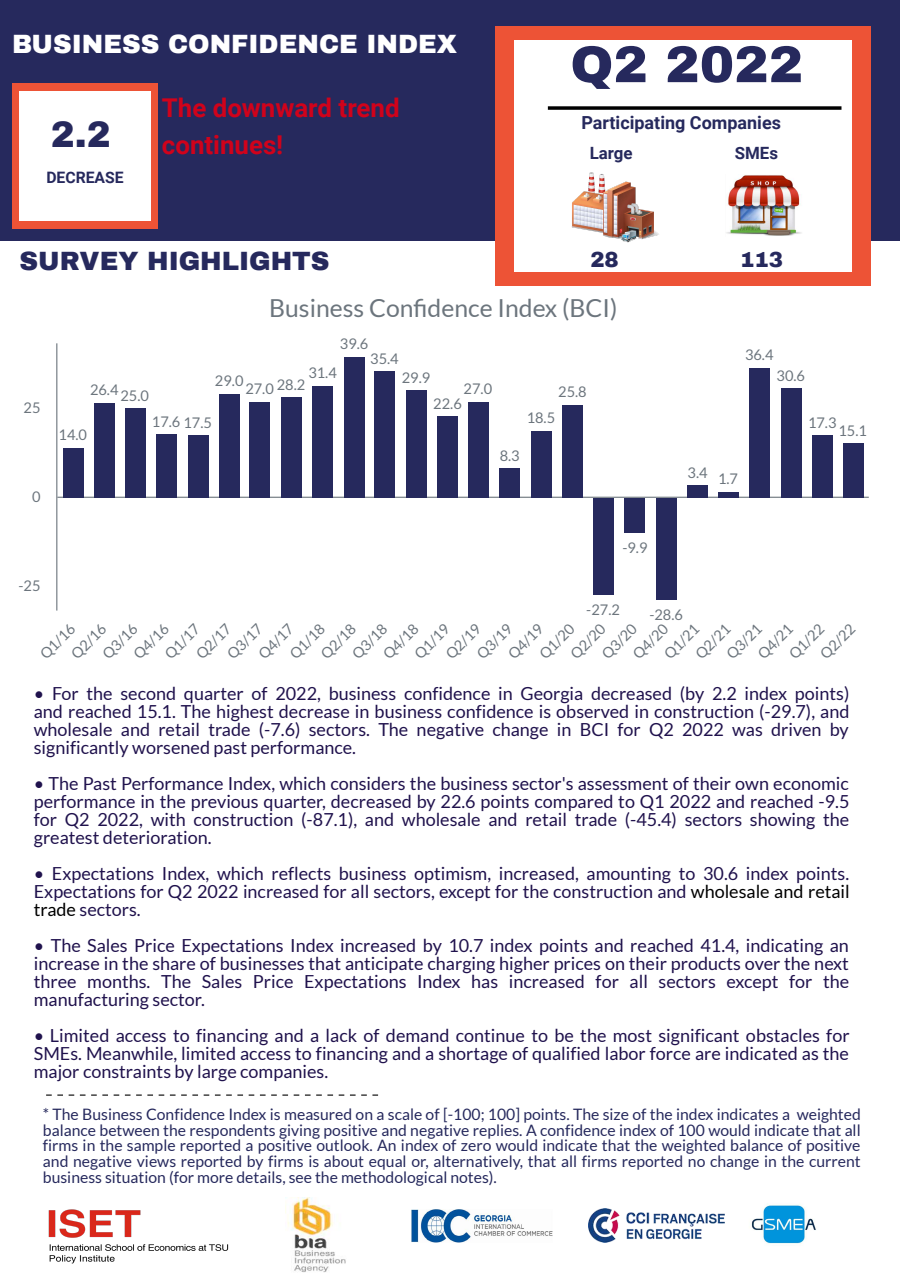
<style>
.page{position:relative;width:900px;height:1286px;background:#fff}
.page>*{position:absolute;margin:0;border:0;box-sizing:border-box;transform-origin:0 0}
.t1{font:900 51.75px "Archivo";color:#26295d}
.t2{font:900 36px "Archivo";color:#26295d}
.t3{font:700 25.9px/37.1px "Roboto";color:#d0021b}
.t4{font:900 25.9px "Archivo";color:#fff}
.t5{font:900 25.9px "Archivo";color:#26295d}
.t6{font:24.8px "Lato";color:#6c757d}
.t7{font:900 21.4px "Archivo";color:#26295d}
.t8{font:18px/18px "Lato";color:#20124d;text-align:justify}
.t9{font:700 18px "Roboto";color:#26295d}
.t10{font:700 16.9px "Roboto";color:#26295d}
.t11{font:15.75px/15.8px "Lato";color:#26295d;text-align:justify}
.t12{font:700 15.75px "Roboto";color:#26295d}
.t13{font:14.65px "Lato";color:#6c757d}
.s1{color:#000}
</style>
<div class="page">
<div style="left:0;top:0;width:900px;height:241px;background:#26295d"></div>
<div style="left:12px;top:83px;width:146px;height:145px;background:#ed5336"></div>
<div style="left:19px;top:91px;width:132px;height:129px;background:#fff"></div>
<hr style="left:57px;top:496px;width:812px;height:2px;background:#6c757d">
<hr style="left:56px;top:343px;width:1px;height:267px;background:#6c757d">
<div style="left:63px;top:448px;width:20px;height:50px;background:#26295d"></div>
<div style="left:95px;top:403px;width:20px;height:95px;background:#26295d"></div>
<div style="left:125px;top:409px;width:20px;height:89px;background:#26295d"></div>
<div style="left:156px;top:434px;width:21px;height:64px;background:#26295d"></div>
<div style="left:188px;top:436px;width:20px;height:62px;background:#26295d"></div>
<div style="left:219px;top:394px;width:21px;height:104px;background:#26295d"></div>
<div style="left:250px;top:402px;width:20px;height:96px;background:#26295d"></div>
<div style="left:281px;top:397px;width:21px;height:101px;background:#26295d"></div>
<div style="left:313px;top:386px;width:20px;height:112px;background:#26295d"></div>
<div style="left:344px;top:357px;width:21px;height:141px;background:#26295d"></div>
<div style="left:375px;top:371px;width:20px;height:127px;background:#26295d"></div>
<div style="left:406px;top:391px;width:21px;height:107px;background:#26295d"></div>
<div style="left:438px;top:416px;width:20px;height:82px;background:#26295d"></div>
<div style="left:468px;top:402px;width:20px;height:96px;background:#26295d"></div>
<div style="left:500px;top:468px;width:20px;height:30px;background:#26295d"></div>
<div style="left:531px;top:431px;width:20px;height:67px;background:#26295d"></div>
<div style="left:563px;top:405px;width:20px;height:93px;background:#26295d"></div>
<div style="left:593px;top:498px;width:20px;height:97px;background:#26295d"></div>
<div style="left:625px;top:498px;width:20px;height:35px;background:#26295d"></div>
<div style="left:656px;top:498px;width:20px;height:101px;background:#26295d"></div>
<div style="left:688px;top:485px;width:20px;height:13px;background:#26295d"></div>
<div style="left:718px;top:492px;width:20px;height:6px;background:#26295d"></div>
<div style="left:750px;top:368px;width:20px;height:130px;background:#26295d"></div>
<div style="left:781px;top:388px;width:20px;height:110px;background:#26295d"></div>
<div style="left:813px;top:436px;width:20px;height:62px;background:#26295d"></div>
<div style="left:843px;top:444px;width:20px;height:54px;background:#26295d"></div>
<svg style="left:46px;top:1094px;width:17px;height:1px"></svg>
<svg style="left:80px;top:1094px;width:28px;height:1px"></svg>
<svg style="left:125px;top:1094px;width:28px;height:1px"></svg>
<svg style="left:170px;top:1094px;width:28px;height:1px"></svg>
<svg style="left:215px;top:1094px;width:28px;height:1px"></svg>
<svg style="left:260px;top:1094px;width:28px;height:1px"></svg>
<svg style="left:305px;top:1094px;width:28px;height:1px"></svg>
<svg style="left:350px;top:1094px;width:28px;height:1px"></svg>
<div style="left:495px;top:26px;width:376px;height:260px;background:#ed5336"></div>
<div style="left:514px;top:40px;width:338px;height:232px;background:#fff"></div>
<svg style="left:548px;top:106px;width:294px;height:4px"></svg>
<img style="left:726px;top:175px;width:76px;height:61px">
<img style="left:571px;top:172px;width:88px;height:71px">
<img style="left:412px;top:1209px;width:140px;height:33px">
<img style="left:588px;top:1208px;width:136px;height:34px">
<img style="left:751px;top:1205px;width:65px;height:39px">
<img style="left:287px;top:1197px;width:59px;height:76px">
<img style="left:48px;top:1209px;width:181px;height:55px">
<h3 class="t4" style="left:12px;top:30px;width:446px">BUSINESS CONFIDENCE INDEX</h3>
<h2 class="t2" style="left:51px;top:116px;width:62px">2.2</h2>
<p class="t12" style="left:46px;top:169px;width:79px">DECREASE</p>
<h3 class="t3" style="left:162px;top:90px;width:239px">The downward trend continues!</h3>
<h3 class="t5" style="left:20px;top:247px;width:312px">SURVEY HIGHLIGHTS</h3>
<h1 class="t1" style="left:570px;top:37px;width:234px">Q2 2022</h1>
<p class="t9" style="left:581px;top:113px;width:201px">Participating Companies</p>
<p class="t10" style="left:590px;top:143px;width:44px">Large</p>
<p class="t10" style="left:735px;top:143px;width:45px">SMEs</p>
<p class="t7" style="left:590px;top:248px;width:30px">28</p>
<p class="t7" style="left:740px;top:248px;width:44px">113</p>
<p class="t13" style="left:24px;top:399px;width:18px">25</p>
<p class="t13" style="left:32px;top:488px;width:10px">0</p>
<p class="t13" style="left:18px;top:577px;width:24px">-25</p>
<h3 class="t6" style="left:269px;top:293px;width:350px">Business Confidence Index (BCI)</h3>
<p class="t13" style="left:340px;top:334px;width:30px">39.6</p>
<p class="t13" style="left:370px;top:349px;width:30px">35.4</p>
<p class="t13" style="left:90px;top:383px;width:60px">26.425.0</p>
<p class="t13" style="left:308px;top:364px;width:30px">31.4</p>
<p class="t13" style="left:215px;top:372px;width:30px">29.0</p>
<p class="t13" style="left:245px;top:377px;width:62px">27.0 28.2</p>
<p class="t13" style="left:402px;top:368px;width:30px">29.9</p>
<p class="t13" style="left:464px;top:379px;width:30px">27.0</p>
<p class="t13" style="left:433px;top:394px;width:30px">22.6</p>
<p class="t13" style="left:558px;top:383px;width:30px">25.8</p>
<p class="t13" style="left:59px;top:426px;width:30px">14.0</p>
<p class="t13" style="left:152px;top:413px;width:62px">17.6 17.5</p>
<p class="t13" style="left:527px;top:409px;width:30px">18.5</p>
<p class="t13" style="left:500px;top:446px;width:22px">8.3</p>
<p class="t13" style="left:745px;top:346px;width:30px">36.4</p>
<p class="t13" style="left:777px;top:366px;width:30px">30.6</p>
<p class="t13" style="left:688px;top:463px;width:22px">3.4</p>
<p class="t13" style="left:718px;top:470px;width:22px">1.7</p>
<p class="t13" style="left:808px;top:413px;width:30px">17.3</p>
<p class="t13" style="left:838px;top:421px;width:30px">15.1</p>
<p class="t13" style="left:622px;top:538px;width:27px">-9.9</p>
<p class="t13" style="left:586px;top:600px;width:35px">-27.2</p>
<p class="t13" style="left:649px;top:605px;width:35px">-28.6</p>
<p class="t13" style="left:535px;top:649px;width:44px;rotate:-45deg">Q1/20</p>
<p class="t13" style="left:567px;top:649px;width:44px;rotate:-45deg">Q2/20</p>
<p class="t13" style="left:598px;top:649px;width:44px;rotate:-45deg">Q3/20</p>
<p class="t13" style="left:629px;top:649px;width:44px;rotate:-45deg">Q4/20</p>
<p class="t13" style="left:504px;top:649px;width:44px;rotate:-45deg">Q4/19</p>
<p class="t13" style="left:411px;top:649px;width:44px;rotate:-45deg">Q1/19</p>
<p class="t13" style="left:442px;top:649px;width:44px;rotate:-45deg">Q2/19</p>
<p class="t13" style="left:473px;top:649px;width:44px;rotate:-45deg">Q3/19</p>
<p class="t13" style="left:223px;top:649px;width:44px;rotate:-45deg">Q3/17</p>
<p class="t13" style="left:255px;top:649px;width:44px;rotate:-45deg">Q4/17</p>
<p class="t13" style="left:161px;top:649px;width:44px;rotate:-45deg">Q1/17</p>
<p class="t13" style="left:192px;top:649px;width:44px;rotate:-45deg">Q2/17</p>
<p class="t13" style="left:379px;top:649px;width:44px;rotate:-45deg">Q4/18</p>
<p class="t13" style="left:286px;top:649px;width:44px;rotate:-45deg">Q1/18</p>
<p class="t13" style="left:317px;top:649px;width:44px;rotate:-45deg">Q2/18</p>
<p class="t13" style="left:348px;top:649px;width:44px;rotate:-45deg">Q3/18</p>
<p class="t13" style="left:785px;top:649px;width:44px;rotate:-45deg">Q1/22</p>
<p class="t13" style="left:816px;top:649px;width:44px;rotate:-45deg">Q2/22</p>
<p class="t13" style="left:67px;top:649px;width:44px;rotate:-45deg">Q2/16</p>
<p class="t13" style="left:99px;top:649px;width:44px;rotate:-45deg">Q3/16</p>
<p class="t13" style="left:130px;top:649px;width:44px;rotate:-45deg">Q4/16</p>
<p class="t13" style="left:36px;top:649px;width:44px;rotate:-45deg">Q1/16</p>
<p class="t13" style="left:660px;top:649px;width:44px;rotate:-45deg">Q1/21</p>
<p class="t13" style="left:691px;top:649px;width:44px;rotate:-45deg">Q2/21</p>
<p class="t13" style="left:723px;top:649px;width:44px;rotate:-45deg">Q3/21</p>
<p class="t13" style="left:754px;top:649px;width:44px;rotate:-45deg">Q4/21</p>
<p class="t8" style="left:34px;top:684px;width:817px">• For the second quarter of 2022, business confidence in Georgia decreased (by 2.2 index points) and reached 15.1. The highest decrease in business confidence is observed in construction (-29.7), and wholesale and retail trade (-7.6) sectors. The negative change in BCI for Q2 2022 was driven by significantly worsened past performance.</p>
<p class="t8" style="left:34px;top:774px;width:817px">• The Past Performance Index, which considers the business sector's assessment of their own economic performance in the previous quarter, decreased by 22.6 points compared to Q1 2022 and reached -9.5 for Q2 2022, with construction (-87.1), and wholesale and retail trade (-45.4) sectors showing the greatest deterioration.</p>
<p class="t8" style="left:34px;top:864px;width:818px">• Expectations Index, which reflects business optimism, increased, amounting to 30.6 index points.<br>Expectations for Q2 2022 increased for all sectors, except for the construction and <span class="s1">wholesale and retail trade</span> sectors.</p>
<p class="t8" style="left:34px;top:936px;width:817px">• The Sales Price Expectations Index increased by 10.7 index points and reached 41.4, indicating an increase in the share of businesses that anticipate charging higher prices on their products over the next three months. The Sales Price Expectations Index has increased for all sectors except for the manufacturing sector.</p>
<p class="t8" style="left:34px;top:1026px;width:817px">• Limited access to financing and a lack of demand continue to be the most significant obstacles for SMEs. Meanwhile, limited access to financing and a shortage of qualified labor force are indicated as the major constraints by large companies.</p>
<p class="t11" style="left:43px;top:1105px;width:819px">* The Business Confidence Index is measured on a scale of [-100; 100] points. The size of the index indicates a weighted balance between the respondents giving positive and negative replies. A confidence index of 100 would indicate that all firms in the sample reported a positive outlook. An index of zero would indicate that the weighted balance of positive and negative views reported by firms is about equal or, alternatively, that all firms reported no change in the current business situation (for more details, see the methodological notes).</p>
</div>
